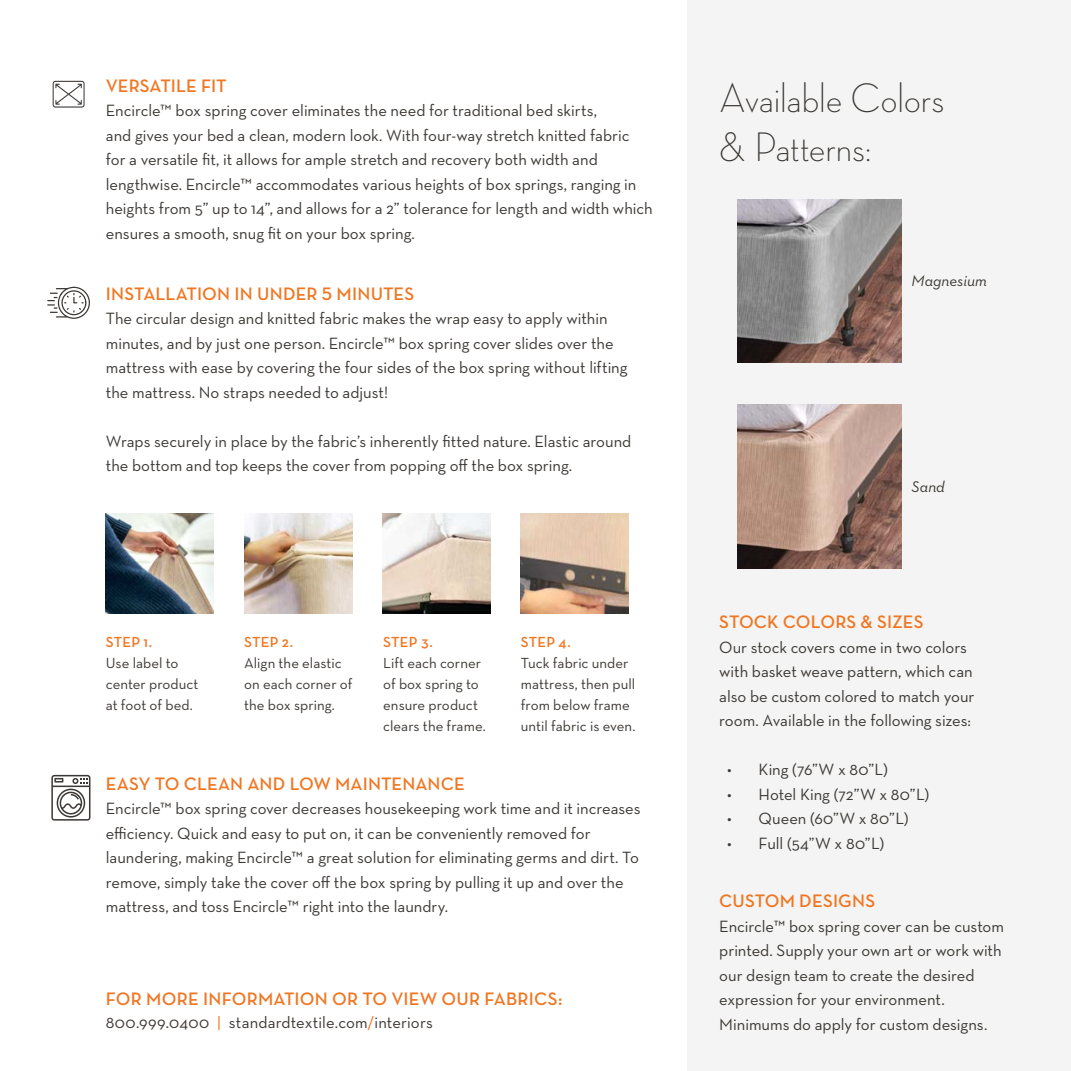
<style>
.page{position:relative;width:1071px;height:1071px;background:#fff}
.page>*{position:absolute;margin:0;border:0;box-sizing:border-box;transform-origin:0 0}
.page_heading{font:300 42px/49px "Neutra Disp";color:#3c3835}
.subhead{font:600 18.38px "Neutra Text";letter-spacing:.005em;color:#f07622}
.Body_Copy{font:16.62px/24.5px "Neutra Text";color:#3c3835}
.subhead-2{font:16.62px "Neutra Text";letter-spacing:.01em;color:#3c3835}
.Body_Copy-2{font:italic 15.75px "Neutra Text";color:#3c3835}
.Body_Copy-3{font:14.88px/21px "Neutra Text";letter-spacing:.005em;color:#3c3835}
.s1{font-family:"Neutra Text Demi Fractions";font-weight:400}
.s2{font-weight:600;color:#f07622}
.s3{color:#f07622}
</style>
<div class="page">
<div style="left:688px;top:0;width:383px;height:1071px;background:#f3f4f3"></div>
<img style="left:738px;top:199px;width:163px;height:164px">
<img style="left:738px;top:405px;width:163px;height:164px">
<img style="left:106px;top:514px;width:108px;height:99px">
<img style="left:244px;top:514px;width:108px;height:99px">
<img style="left:383px;top:514px;width:107px;height:99px">
<img style="left:521px;top:514px;width:108px;height:99px">
<svg style="left:47px;top:287px;width:43px;height:32px"></svg>
<svg style="left:53px;top:81px;width:32px;height:27px"></svg>
<svg style="left:51px;top:775px;width:39px;height:46px"></svg>
<p class="subhead" style="left:106px;top:74px;width:122px">VERSATILE FIT</p>
<p class="Body_Copy" style="left:106px;top:98px;width:493px">Encircle™ box spring cover eliminates the need for traditional bed skirts,</p>
<p class="Body_Copy" style="left:106px;top:122px;width:548px">and gives your bed a clean, modern look. With four-way stretch knitted fabric for a versatile fit, it allows for ample stretch and recovery both width and lengthwise. Encircle™ accommodates various heights of box springs, ranging in heights from 5” up to 14”, and allows for a 2” tolerance for length and width which ensures a smooth, snug fit on your box spring.</p>
<p class="subhead" style="left:106px;top:282px;width:310px">INSTALLATION IN UNDER <span class="s1">5</span> MINUTES</p>
<p class="Body_Copy" style="left:106px;top:306px;width:523px">The circular design and knitted fabric makes the wrap easy to apply within minutes, and by just one person. Encircle™ box spring cover slides over the mattress with ease by covering the four sides of the box spring without lifting the mattress. No straps needed to adjust!</p>
<p class="Body_Copy" style="left:106px;top:429px;width:527px">Wraps securely in place by the fabric’s inherently fitted nature. Elastic around the bottom and top keeps the cover from popping off the box spring.</p>
<p class="Body_Copy-3" style="left:106px;top:631px;width:94px"><span class="s2">STEP 1.<br></span>Use label to center product at foot of bed.</p>
<p class="Body_Copy-3" style="left:244px;top:631px;width:110px"><span class="s2">STEP 2.<br></span>Align the elastic on each corner of the box spring.</p>
<p class="Body_Copy-3" style="left:383px;top:631px;width:104px"><span class="s2">STEP 3.<br></span>Lift each corner of box spring to ensure product clears the frame.</p>
<p class="Body_Copy-3" style="left:521px;top:631px;width:116px"><span class="s2">STEP 4.<br></span>Tuck fabric under mattress, then pull from below frame until fabric is even.</p>
<p class="subhead" style="left:106px;top:772px;width:360px">EASY TO CLEAN AND LOW MAINTENANCE</p>
<p class="Body_Copy" style="left:106px;top:796px;width:536px">Encircle™ box spring cover decreases housekeeping work time and it increases efficiency. Quick and easy to put on, it can be conveniently removed for laundering, making Encircle™ a great solution for eliminating germs and dirt. To remove, simply take the cover off the box spring by pulling it up and over the mattress, and toss Encircle™ right into the laundry.</p>
<p class="subhead" style="left:106px;top:988px;width:458px">FOR MORE INFORMATION OR TO VIEW OUR FABRICS:</p>
<p class="subhead-2" style="left:106px;top:1012px;width:329px">800.999.0400 <span class="s3">|</span> standardtextile.com<span class="s3">/</span>interiors</p>
<p class="page_heading" style="left:719px;top:73px;width:227px">Available Colors &amp; Patterns:</p>
<p class="Body_Copy-2" style="left:912px;top:271px;width:77px">Magnesium</p>
<p class="Body_Copy-2" style="left:912px;top:477px;width:35px">Sand</p>
<p class="subhead" style="left:719px;top:611px;width:206px">STOCK COLORS &amp; SIZES</p>
<p class="Body_Copy" style="left:719px;top:635px;width:257px">Our stock covers come in two colors with basket weave pattern, which can also be custom colored to match your room. Available in the following sizes:</p>
<p class="Body_Copy" style="left:727px;top:757px;width:162px">• King (76”W x 80”L)</p>
<p class="Body_Copy" style="left:727px;top:782px;width:204px">• Hotel King (72”W x 80”L)</p>
<p class="Body_Copy" style="left:727px;top:806px;width:183px">• Queen (60”W x 80”L)</p>
<p class="Body_Copy" style="left:727px;top:831px;width:159px">• Full (54”W x 80”L)</p>
<p class="subhead" style="left:719px;top:890px;width:158px">CUSTOM DESIGNS</p>
<p class="Body_Copy" style="left:719px;top:914px;width:286px">Encircle™ box spring cover can be custom printed. Supply your own art or work with our design team to create the desired expression for your environment.<br>Minimums do apply for custom designs.</p>
</div>
